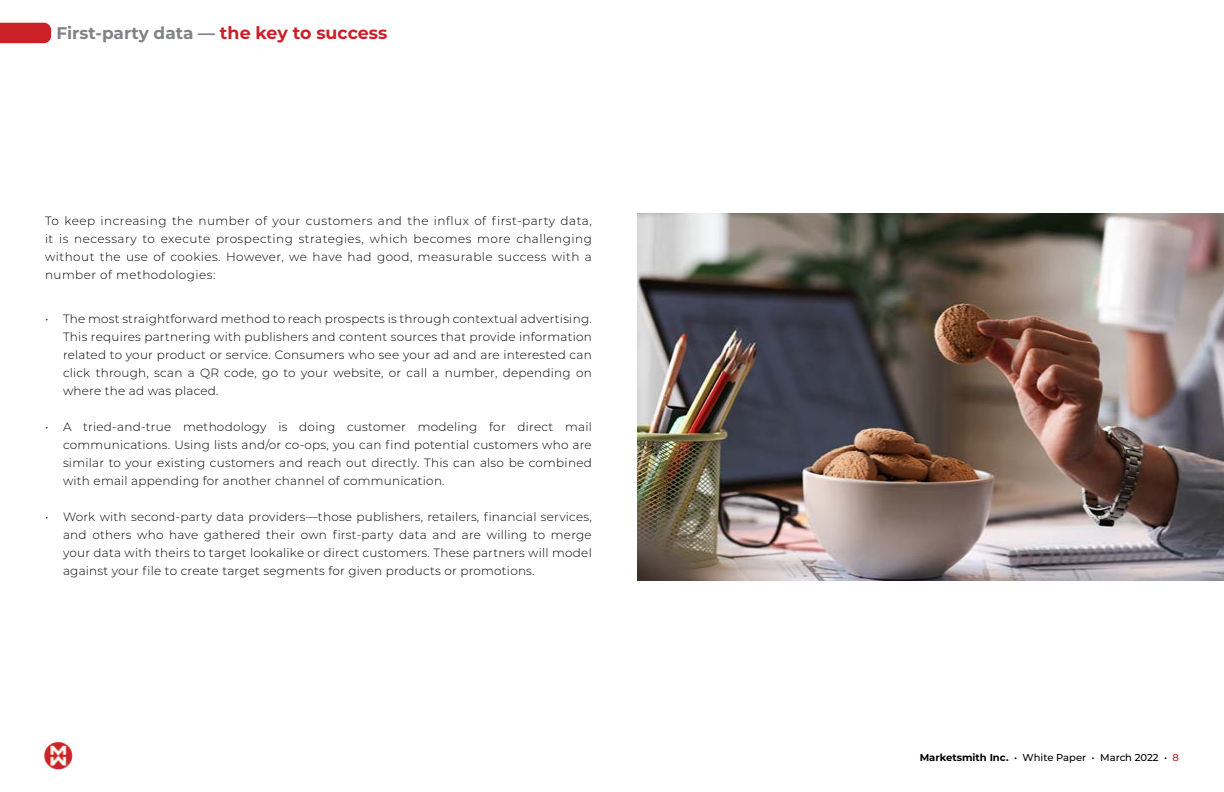
<style>
.page{position:relative;width:1224px;height:792px;background:#fff}
.page>*{position:absolute;margin:0;border:0;box-sizing:border-box;transform-origin:0 0}
.t1{font:700 16.9px "Montserrat";color:#818285}
.t2{font:300 12px/18px "Montserrat";letter-spacing:.02em;color:#000101;text-align:justify}
.t3{font:500 10px "Montserrat";color:#000}
.s1{font-size:17.4px;color:#cc2027}
.s2{font-weight:700}
.s3{color:#bf1f2e}
</style>
<div class="page">
<svg style="left:0;top:23px;width:51px;height:20px"></svg>
<img style="left:43px;top:741px;width:30px;height:29px">
<img style="left:638px;top:213px;width:586px;height:367px">
<h1 class="t1" style="left:57px;top:21px;width:332px">First-party data — <span class="s1">the key to success</span></h1>
<p class="t2" style="left:45px;top:211px;width:548px">To keep increasing the number of your customers and the influx of first-party data, it is necessary to execute prospecting strategies, which becomes more challenging without the use of cookies. However, we have had good, measurable success with a number of methodologies:</p>
<p class="t2" style="left:63px;top:309px;width:530px;text-indent:-18px">• The most straightforward method to reach prospects is through contextual advertising.<br>This requires partnering with publishers and content sources that provide information related to your product or service. Consumers who see your ad and are interested can click through, scan a QR code, go to your website, or call a number, depending on where the ad was placed.</p>
<p class="t2" style="left:63px;top:417px;width:530px;text-indent:-18px">• A tried-and-true methodology is doing customer modeling for direct mail communications. Using lists and/or co-ops, you can find potential customers who are similar to your existing customers and reach out directly. This can also be combined with email appending for another channel of communication.</p>
<p class="t2" style="left:63px;top:507px;width:530px;text-indent:-18px">• Work with second-party data providers—those publishers, retailers, financial services, and others who have gathered their own first-party data and are willing to merge your data with theirs to target lookalike or direct customers. These partners will model against your file to create target segments for given products or promotions.</p>
<p class="t3" style="left:920px;top:750px;width:261px"><span class="s2">Marketsmith Inc.</span> • White Paper • March 2022 • <span class="s3">8</span></p>
</div>
